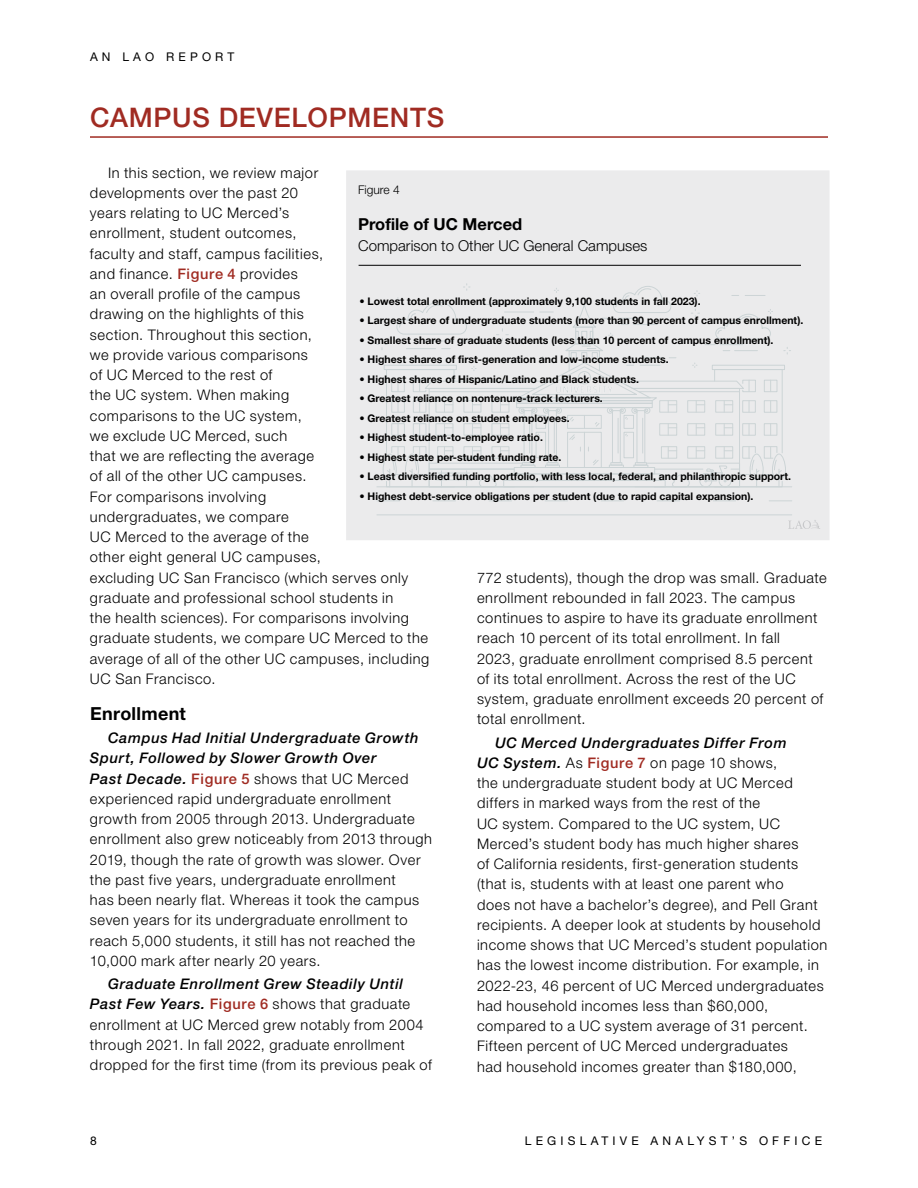
<style>
.page{position:relative;width:918px;height:1188px;background:#fff}
.page>*{position:absolute;margin:0;border:0;box-sizing:border-box;transform-origin:0 0}
.t1{font:500 27px "Helvetica Neue LT Pro";letter-spacing:.025em;color:#a02b22}
.t2{font:700 18px "Helvetica Neue LT Pro";letter-spacing:.015em;color:#000}
.t3{font:700 16.5px "Helvetica Neue LT Pro";color:#000}
.t4{font:300 15px "Helvetica Neue LT Pro";color:#000}
.t5{font:300 14.7px/20.2px "Helvetica Neue LT Pro";letter-spacing:.04em;color:#000}
.t6{font:12px "Helvetica Neue LT Pro";letter-spacing:.35em;color:#000}
.t7{font:300 12px "Helvetica Neue LT Pro";color:#000}
.t8{font:700 10.5px "Helvetica Neue LT Pro";color:#000}
.s1{font-weight:500;color:#a02b22}
.s2{font-weight:500;font-style:italic}
</style>
<div class="page">
<hr style="left:90px;top:136px;width:738px;height:2px;background:#a02b22">
<div style="left:346px;top:170px;width:484px;height:370px;background:#ebebec"></div>
<svg style="left:788px;top:520px;width:32px;height:9px"></svg>
<hr style="left:359px;top:265px;width:442px;height:1px;background:#000">
<hr style="left:377px;top:486px;width:415px;height:1px;background:#184f53">
<hr style="left:377px;top:515px;width:415px;height:1px;background:#184f53">
<svg style="left:377px;top:500px;width:23px;height:1px"></svg>
<svg style="left:433px;top:500px;width:23px;height:1px"></svg>
<svg style="left:489px;top:500px;width:23px;height:1px"></svg>
<svg style="left:545px;top:500px;width:23px;height:1px"></svg>
<svg style="left:601px;top:500px;width:23px;height:1px"></svg>
<svg style="left:657px;top:500px;width:23px;height:1px"></svg>
<svg style="left:713px;top:500px;width:23px;height:1px"></svg>
<svg style="left:769px;top:500px;width:23px;height:1px"></svg>
<svg style="left:377px;top:284px;width:414px;height:204px"></svg>
<p class="t6" style="left:90px;top:49px;width:146px">AN LAO REPORT</p>
<h1 class="t1" style="left:90px;top:101px;width:356px">CAMPUS DEVELOPMENTS</h1>
<p class="t5" style="left:90px;top:162px;width:341px;text-indent:18px">In this section, we review major<br>developments over the past 20<br>years relating to UC Merced’s<br>enrollment, student outcomes,<br>faculty and staff, campus facilities,<br>and finance. <span class="s1">Figure 4</span> provides<br>an overall profile of the campus<br>drawing on the highlights of this<br>section. Throughout this section,<br>we provide various comparisons<br>of UC Merced to the rest of<br>the UC system. When making<br>comparisons to the UC system,<br>we exclude UC Merced, such<br>that we are reflecting the average<br>of all of the other UC campuses.<br>For comparisons involving<br>undergraduates, we compare<br>UC Merced to the average of the<br>other eight general UC campuses,<br>excluding UC San Francisco (which serves only graduate and professional school students in<br>the health sciences). For comparisons involving graduate students, we compare UC Merced to the average of all of the other UC campuses, including UC San Francisco.</p>
<p class="t2" style="left:90px;top:702px;width:97px">Enrollment</p>
<p class="t5" style="left:90px;top:727px;width:344px;text-indent:18px"><span class="s2">Campus Had Initial Undergraduate Growth Spurt, Followed by Slower Growth Over<br>Past Decade.</span> <span class="s1">Figure 5</span> shows that UC Merced experienced rapid undergraduate enrollment growth from 2005 through 2013. Undergraduate enrollment also grew noticeably from 2013 through 2019, though the rate of growth was slower. Over the past five years, undergraduate enrollment<br>has been nearly flat. Whereas it took the campus seven years for its undergraduate enrollment to reach 5,000 students, it still has not reached the 10,000 mark after nearly 20 years.</p>
<p class="t5" style="left:90px;top:973px;width:343px;text-indent:18px"><span class="s2">Graduate Enrollment Grew Steadily Until Past Few Years.</span> <span class="s1">Figure 6</span> shows that graduate enrollment at UC Merced grew notably from 2004 through 2021. In fall 2022, graduate enrollment dropped for the first time (from its previous peak of</p>
<p class="t7" style="left:358px;top:182px;width:43px">Figure 4</p>
<p class="t3" style="left:358px;top:214px;width:166px">Profile of UC Merced</p>
<p class="t4" style="left:358px;top:237px;width:291px">Comparison to Other UC General Campuses</p>
<p class="t8" style="left:359px;top:294px;width:343px">• Lowest total enrollment (approximately 9,100 students in fall 2023).</p>
<p class="t8" style="left:359px;top:314px;width:445px">• Largest share of undergraduate students (more than 90 percent of campus enrollment).</p>
<p class="t8" style="left:359px;top:333px;width:416px">• Smallest share of graduate students (less than 10 percent of campus enrollment).</p>
<p class="t8" style="left:359px;top:353px;width:311px">• Highest shares of first-generation and low-income students.</p>
<p class="t8" style="left:359px;top:372px;width:281px">• Highest shares of Hispanic/Latino and Black students.</p>
<p class="t8" style="left:359px;top:392px;width:245px">• Greatest reliance on nontenure-track lecturers.</p>
<p class="t8" style="left:359px;top:411px;width:212px">• Greatest reliance on student employees.</p>
<p class="t8" style="left:359px;top:431px;width:185px">• Highest student-to-employee ratio.</p>
<p class="t8" style="left:359px;top:450px;width:204px">• Highest state per-student funding rate.</p>
<p class="t8" style="left:359px;top:470px;width:433px">• Least diversified funding portfolio, with less local, federal, and philanthropic support.</p>
<p class="t8" style="left:359px;top:489px;width:396px">• Highest debt-service obligations per student (due to rapid capital expansion).</p>
<p class="t5" style="left:477px;top:567px;width:351px">772 students), though the drop was small. Graduate enrollment rebounded in fall 2023. The campus continues to aspire to have its graduate enrollment reach 10 percent of its total enrollment. In fall<br>2023, graduate enrollment comprised 8.5 percent of its total enrollment. Across the rest of the UC system, graduate enrollment exceeds 20 percent of total enrollment.</p>
<p class="t5" style="left:477px;top:732px;width:352px;text-indent:18px"><span class="s2">UC Merced Undergraduates Differ From<br>UC System.</span> As <span class="s1">Figure 7</span> on page 10 shows,<br>the undergraduate student body at UC Merced differs in marked ways from the rest of the<br>UC system. Compared to the UC system, UC Merced’s student body has much higher shares<br>of California residents, first-generation students (that is, students with at least one parent who<br>does not have a bachelor’s degree), and Pell Grant recipients. A deeper look at students by household income shows that UC Merced’s student population has the lowest income distribution. For example, in 2022-23, 46 percent of UC Merced undergraduates had household incomes less than $60,000, compared to a UC system average of 31 percent.<br>Fifteen percent of UC Merced undergraduates<br>had household incomes greater than $180,000,</p>
<p class="t6" style="left:90px;top:1134px;width:8px">8</p>
<p class="t6" style="left:525px;top:1133px;width:299px">LEGISLATIVE ANALYST’S OFFICE</p>
</div>
